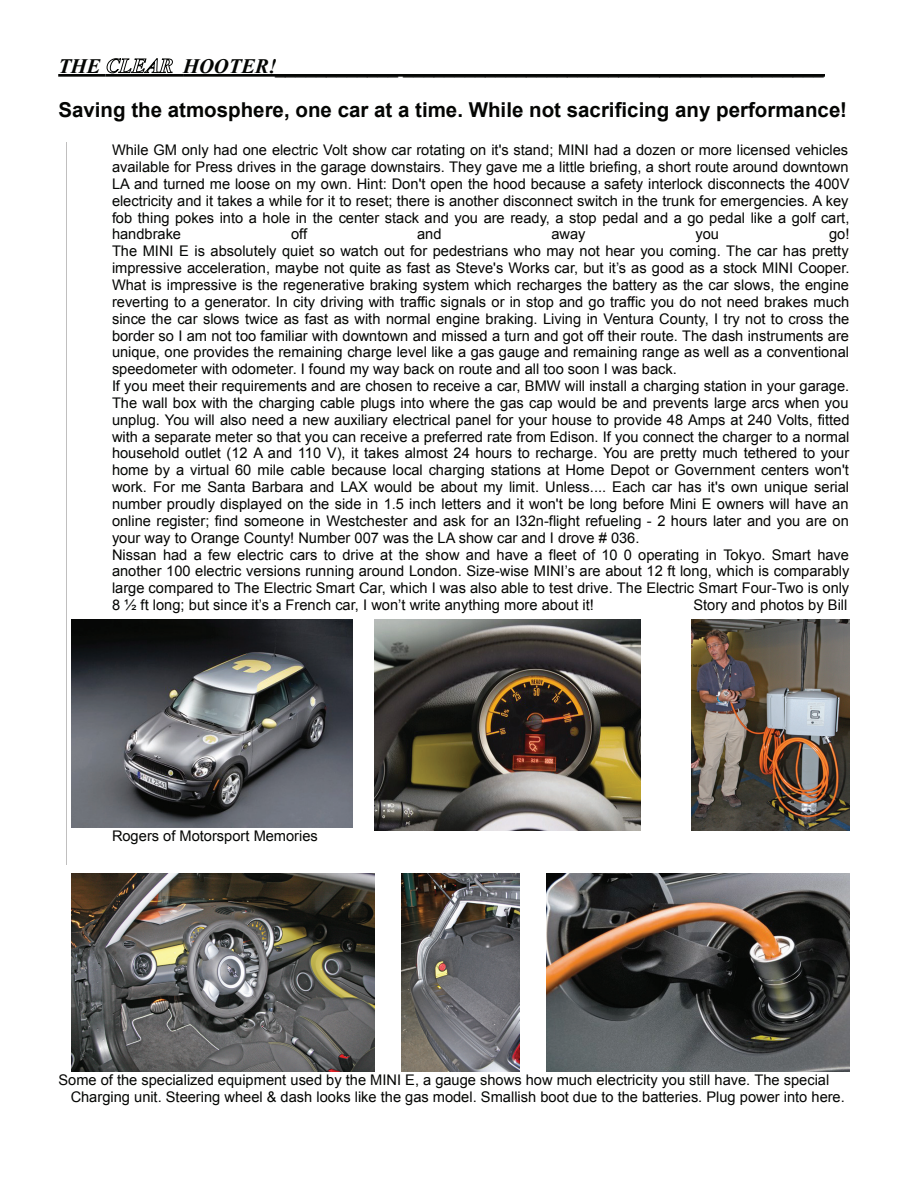
<style>
.page{position:relative;width:918px;height:1188px;background:#fff}
.page>*{position:absolute;margin:0;border:0;box-sizing:border-box;transform-origin:0 0}
.t1{font:italic 700 20.55px "Times New Roman";color:#040503}
.t2{font:700 20.55px "Arial";color:#040503}
.t3{font:14.7px/16.8px "Arial";color:#040503}
.s1{color:#fff}
</style>
<div class="page">
<hr style="left:58px;top:74px;width:48px;height:3px;background:#040503">
<svg style="left:107px;top:58px;width:66px;height:15px"></svg>
<hr style="left:106px;top:74px;width:77px;height:3px;background:#040503">
<hr style="left:183px;top:74px;width:647px;height:3px;background:#040503">
<hr style="left:66px;top:142px;width:1px;height:722px;background:#c0bfbf">
<img style="left:71px;top:620px;width:282px;height:207px">
<img style="left:691px;top:620px;width:158px;height:211px">
<img style="left:375px;top:620px;width:266px;height:211px">
<img style="left:71px;top:874px;width:304px;height:198px">
<img style="left:401px;top:874px;width:119px;height:198px">
<img style="left:546px;top:874px;width:303px;height:198px">
<div style="left:825px;top:54px;width:26px;height:24px;background:#fff"></div>
<h1 class="t1" style="left:58px;top:59px;width:784px">THE <span class="s1">CLEAR</span> HOOTER!____________ _________________________________________ 9</h1>
<h1 class="t2" style="left:58px;top:102px;width:790px">Saving the atmosphere, one car at a time. While not sacrificing any performance!</h1>
<p class="t3" style="left:112px;top:143px;width:739px;text-align:justify">While GM only had one electric Volt show car rotating on it's stand; MINI had a dozen or more licensed vehicles available for Press drives in the garage downstairs. They gave me a little briefing, a short route around downtown LA and turned me loose on my own. Hint: Don't open the hood because a safety interlock disconnects the 400V electricity and it takes a while for it to reset; there is another disconnect switch in the trunk for emergencies. A key fob thing pokes into a hole in the center stack and you are ready, a stop pedal and a go pedal like a golf cart, handbrake</p>
<p class="t3" style="left:291px;top:227px;width:18px">off</p>
<p class="t3" style="left:417px;top:227px;width:26px">and</p>
<p class="t3" style="left:551px;top:227px;width:36px">away</p>
<p class="t3" style="left:696px;top:227px;width:25px">you</p>
<p class="t3" style="left:112px;top:227px;width:739px;text-indent:717px">go!<br>The MINI E is absolutely quiet so watch out for pedestrians who may not hear you coming. The car has pretty impressive acceleration, maybe not quite as fast as Steve's Works car, but it’s as good as a stock MINI Cooper.<br>What is impressive is the regenerative braking system which recharges the battery as the car slows, the engine reverting to a generator. In city driving with traffic signals or in stop and go traffic you do not need brakes much since the car slows twice as fast as with normal engine braking. Living in Ventura County, I try not to cross the border so I am not too familiar with downtown and missed a turn and got off their route. The dash instruments are unique, one provides the remaining charge level like a gas gauge and remaining range as well as a conventional speedometer with odometer. I found my way back on route and all too soon I was back.<br>If you meet their requirements and are chosen to receive a car, BMW will install a charging station in your garage.<br>The wall box with the charging cable plugs into where the gas cap would be and prevents large arcs when you unplug. You will also need a new auxiliary electrical panel for your house to provide 48 Amps at 240 Volts, fitted with a separate meter so that you can receive a preferred rate from Edison. If you connect the charger to a normal household outlet (12 A and 110 V), it takes almost 24 hours to recharge. You are pretty much tethered to your home by a virtual 60 mile cable because local charging stations at Home Depot or Government centers won't work. For me Santa Barbara and LAX would be about my limit. Unless.... Each car has it's own unique serial number proudly displayed on the side in 1.5 inch letters and it won't be long before Mini E owners will have an online register; find someone in Westchester and ask for an I32n-flight refueling - 2 hours later and you are on your way to Orange County! Number 007 was the LA show car and I drove # 036.<br>Nissan had a few electric cars to drive at the show and have a fleet of 10 0 operating in Tokyo. Smart have another 100 electric versions running around London. Size-wise MINI’s are about 12 ft long, which is comparably large compared to The Electric Smart Car, which I was also able to test drive. The Electric Smart Four-Two is only 8 ½ ft long; but since it’s a French car, I won’t write anything more about it!</p>
<p class="t3" style="left:693px;top:598px;width:156px">Story and photos by Bill</p>
<p class="t3" style="left:112px;top:829px;width:207px">Rogers of Motorsport Memories</p>
<p class="t3" style="left:71px;top:1073px;width:776px;text-indent:-12px">Some of the specialized equipment used by the MINI E, a gauge shows how much electricity you still have. The special<br>Charging unit. Steering wheel &amp; dash looks like the gas model. Smallish boot due to the batteries. Plug power into here.</p>
</div>
